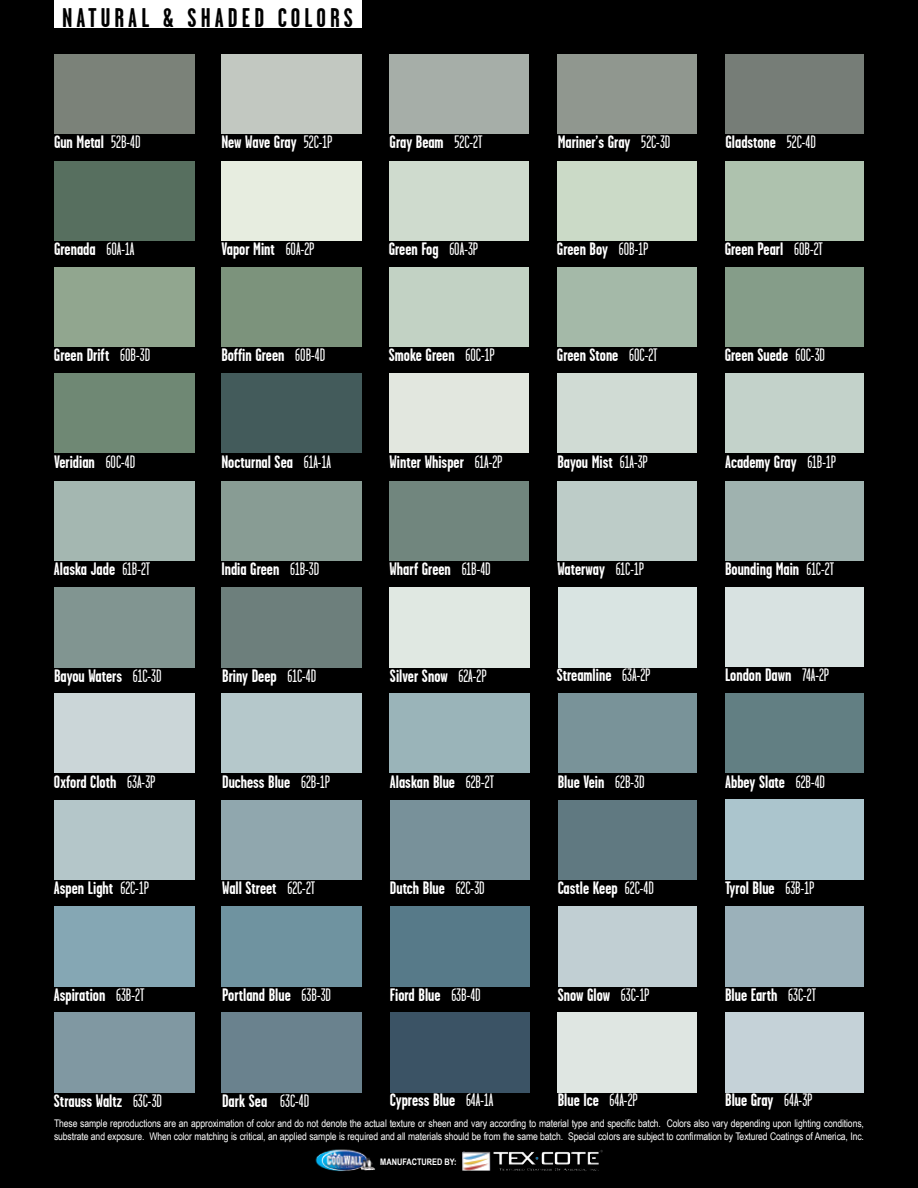
<style>
.page{position:relative;width:918px;height:1188px;background:#000}
.page>*{position:absolute;margin:0;border:0;box-sizing:border-box;transform-origin:0 0}
.t1{font:700 27px "Garage Gothic";letter-spacing:.15em;color:#000}
.t2{font:700 18px "Garage Gothic";color:#fff}
.t3{font:10.5px/12.6px "Arial Narrow";letter-spacing:-.01em;color:#fff}
.t4{font:700 9px "Arial Narrow";color:#fff}
.s1{font-weight:400}
</style>
<div class="page">
<img style="left:315px;top:1149px;width:60px;height:23px">
<img style="left:462px;top:1150px;width:141px;height:21px">
<div style="left:54px;top:0;width:308px;height:27px;background:#fff"></div>
<div style="left:221px;top:54px;width:141px;height:80px;background:#c2c8c1"></div>
<div style="left:221px;top:161px;width:141px;height:80px;background:#e7ede0"></div>
<div style="left:221px;top:267px;width:141px;height:80px;background:#7c937c"></div>
<div style="left:221px;top:373px;width:141px;height:80px;background:#435b5b"></div>
<div style="left:54px;top:481px;width:140px;height:79px;background:#a4b7b1"></div>
<div style="left:725px;top:481px;width:139px;height:79px;background:#9fb2af"></div>
<div style="left:725px;top:587px;width:139px;height:80px;background:#d8e2e1"></div>
<div style="left:725px;top:693px;width:139px;height:80px;background:#627f83"></div>
<div style="left:725px;top:800px;width:139px;height:80px;background:#abc5cd"></div>
<div style="left:558px;top:906px;width:139px;height:80px;background:#c1cfd3"></div>
<div style="left:390px;top:54px;width:139px;height:80px;background:#a6aea8"></div>
<div style="left:390px;top:161px;width:139px;height:80px;background:#cfdbce"></div>
<div style="left:390px;top:267px;width:139px;height:80px;background:#c2d2c4"></div>
<div style="left:390px;top:373px;width:139px;height:80px;background:#e2e7df"></div>
<div style="left:221px;top:481px;width:141px;height:79px;background:#889c94"></div>
<div style="left:54px;top:587px;width:140px;height:80px;background:#819591"></div>
<div style="left:54px;top:693px;width:140px;height:80px;background:#cbd6d8"></div>
<div style="left:54px;top:800px;width:140px;height:80px;background:#b4c6c9"></div>
<div style="left:54px;top:906px;width:140px;height:80px;background:#85a7b4"></div>
<div style="left:725px;top:906px;width:139px;height:80px;background:#9bb1ba"></div>
<div style="left:557px;top:54px;width:140px;height:80px;background:#90978f"></div>
<div style="left:557px;top:161px;width:140px;height:80px;background:#cbdac7"></div>
<div style="left:557px;top:267px;width:140px;height:80px;background:#a4b9a8"></div>
<div style="left:390px;top:481px;width:139px;height:79px;background:#71867e"></div>
<div style="left:221px;top:587px;width:141px;height:80px;background:#6d7f7c"></div>
<div style="left:221px;top:693px;width:141px;height:80px;background:#b5c8cb"></div>
<div style="left:221px;top:800px;width:141px;height:80px;background:#90a7ae"></div>
<div style="left:221px;top:906px;width:141px;height:80px;background:#6f93a0"></div>
<div style="left:54px;top:1012px;width:140px;height:80px;background:#8098a2"></div>
<div style="left:725px;top:54px;width:139px;height:80px;background:#767d77"></div>
<div style="left:725px;top:161px;width:139px;height:80px;background:#aec2ae"></div>
<div style="left:725px;top:267px;width:139px;height:80px;background:#859d89"></div>
<div style="left:557px;top:373px;width:140px;height:80px;background:#d0dbd4"></div>
<div style="left:557px;top:481px;width:140px;height:79px;background:#bdccc8"></div>
<div style="left:389px;top:587px;width:140px;height:80px;background:#e0e8e2"></div>
<div style="left:390px;top:693px;width:140px;height:80px;background:#9ab4b9"></div>
<div style="left:390px;top:800px;width:140px;height:80px;background:#78919a"></div>
<div style="left:390px;top:906px;width:140px;height:80px;background:#577a89"></div>
<div style="left:221px;top:1012px;width:141px;height:80px;background:#6a828e"></div>
<div style="left:54px;top:161px;width:140px;height:80px;background:#576f5f"></div>
<div style="left:54px;top:267px;width:140px;height:80px;background:#91a68f"></div>
<div style="left:54px;top:373px;width:140px;height:80px;background:#6f8874"></div>
<div style="left:725px;top:373px;width:139px;height:80px;background:#c3d2ca"></div>
<div style="left:558px;top:587px;width:139px;height:80px;background:#d9e4e2"></div>
<div style="left:558px;top:693px;width:139px;height:80px;background:#799399"></div>
<div style="left:558px;top:800px;width:139px;height:80px;background:#607981"></div>
<div style="left:390px;top:1012px;width:140px;height:80px;background:#3b5365"></div>
<div style="left:725px;top:1012px;width:139px;height:80px;background:#c5d2d8"></div>
<div style="left:557px;top:1012px;width:140px;height:80px;background:#dfe6e2"></div>
<div style="left:54px;top:54px;width:140px;height:80px;background:#7b8279"></div>
<h1 class="t1" style="left:62px;top:4px;width:293px">NATURAL &amp; SHADED COLORS</h1>
<p class="t2" style="left:54px;top:132px;width:88px">Gun Metal <span class="s1">52B-4D</span></p>
<p class="t2" style="left:221px;top:132px;width:113px">New Wave Gray <span class="s1">52C-1P</span></p>
<p class="t2" style="left:390px;top:132px;width:94px">Gray Beam <span class="s1">52C-2T</span></p>
<p class="t2" style="left:558px;top:132px;width:114px">Mariner’s Gray <span class="s1">52C-3D</span></p>
<p class="t2" style="left:726px;top:132px;width:92px">Gladstone <span class="s1">52C-4D</span></p>
<p class="t2" style="left:54px;top:239px;width:82px">Grenada <span class="s1">60A-1A</span></p>
<p class="t2" style="left:54px;top:346px;width:98px">Green Drift <span class="s1">60B-3D</span></p>
<p class="t2" style="left:221px;top:240px;width:95px">Vapor Mint <span class="s1">60A-2P</span></p>
<p class="t2" style="left:389px;top:240px;width:91px">Green Fog <span class="s1">60A-3P</span></p>
<p class="t2" style="left:557px;top:240px;width:93px">Green Boy <span class="s1">60B-1P</span></p>
<p class="t2" style="left:725px;top:240px;width:100px">Green Pearl <span class="s1">60B-2T</span></p>
<p class="t2" style="left:221px;top:346px;width:105px">Boffin Green <span class="s1">60B-4D</span></p>
<p class="t2" style="left:389px;top:346px;width:108px">Smoke Green <span class="s1">60C-1P</span></p>
<p class="t2" style="left:557px;top:346px;width:102px">Green Stone <span class="s1">60C-2T</span></p>
<p class="t2" style="left:725px;top:346px;width:102px">Green Suede <span class="s1">60C-3D</span></p>
<p class="t2" style="left:54px;top:452px;width:83px">Veridian <span class="s1">60C-4D</span></p>
<p class="t2" style="left:221px;top:452px;width:111px">Nocturnal Sea <span class="s1">61A-1A</span></p>
<p class="t2" style="left:390px;top:452px;width:115px">Winter Whisper <span class="s1">61A-2P</span></p>
<p class="t2" style="left:557px;top:452px;width:92px">Bayou Mist <span class="s1">61A-3P</span></p>
<p class="t2" style="left:725px;top:452px;width:113px">Academy Gray <span class="s1">61B-1P</span></p>
<p class="t2" style="left:54px;top:559px;width:98px">Alaska Jade <span class="s1">61B-2T</span></p>
<p class="t2" style="left:221px;top:559px;width:99px">India Green <span class="s1">61B-3D</span></p>
<p class="t2" style="left:390px;top:559px;width:103px">Wharf Green <span class="s1">61B-4D</span></p>
<p class="t2" style="left:557px;top:559px;width:88px">Waterway <span class="s1">61C-1P</span></p>
<p class="t2" style="left:725px;top:560px;width:110px">Bounding Main <span class="s1">61C-2T</span></p>
<p class="t2" style="left:54px;top:666px;width:109px">Bayou Waters <span class="s1">61C-3D</span></p>
<p class="t2" style="left:222px;top:666px;width:96px">Briny Deep <span class="s1">61C-4D</span></p>
<p class="t2" style="left:390px;top:666px;width:98px">Silver Snow <span class="s1">62A-2P</span></p>
<p class="t2" style="left:557px;top:665px;width:95px">Streamline <span class="s1">63A-2P</span></p>
<p class="t2" style="left:725px;top:666px;width:106px">London Dawn <span class="s1">74A-2P</span></p>
<p class="t2" style="left:54px;top:772px;width:103px">Oxford Cloth <span class="s1">63A-3P</span></p>
<p class="t2" style="left:222px;top:772px;width:109px">Duchess Blue <span class="s1">62B-1P</span></p>
<p class="t2" style="left:390px;top:772px;width:106px">Alaskan Blue <span class="s1">62B-2T</span></p>
<p class="t2" style="left:558px;top:772px;width:88px">Blue Vein <span class="s1">62B-3D</span></p>
<p class="t2" style="left:725px;top:772px;width:101px">Abbey Slate <span class="s1">62B-4D</span></p>
<p class="t2" style="left:54px;top:878px;width:97px">Aspen Light <span class="s1">62C-1P</span></p>
<p class="t2" style="left:222px;top:878px;width:94px">Wall Street <span class="s1">62C-2T</span></p>
<p class="t2" style="left:390px;top:878px;width:96px">Dutch Blue <span class="s1">62C-3D</span></p>
<p class="t2" style="left:558px;top:878px;width:98px">Castle Keep <span class="s1">62C-4D</span></p>
<p class="t2" style="left:725px;top:879px;width:91px">Tyrol Blue <span class="s1">63B-1P</span></p>
<p class="t2" style="left:54px;top:985px;width:92px">Aspiration <span class="s1">63B-2T</span></p>
<p class="t2" style="left:222px;top:985px;width:111px">Portland Blue <span class="s1">63B-3D</span></p>
<p class="t2" style="left:390px;top:985px;width:92px">Fiord Blue <span class="s1">63B-4D</span></p>
<p class="t2" style="left:558px;top:985px;width:93px">Snow Glow <span class="s1">63C-1P</span></p>
<p class="t2" style="left:725px;top:985px;width:92px">Blue Earth <span class="s1">63C-2T</span></p>
<p class="t2" style="left:54px;top:1091px;width:110px">Strauss Waltz <span class="s1">63C-3D</span></p>
<p class="t2" style="left:222px;top:1091px;width:89px">Dark Sea <span class="s1">63C-4D</span></p>
<p class="t2" style="left:390px;top:1091px;width:105px">Cypress Blue <span class="s1">64A-1A</span></p>
<p class="t2" style="left:558px;top:1091px;width:82px">Blue Ice <span class="s1">64A-2P</span></p>
<p class="t2" style="left:725px;top:1091px;width:89px">Blue Gray <span class="s1">64A-3P</span></p>
<p class="t3" style="left:54px;top:1117px;width:811px">These sample reproductions are an approximation of color and do not denote the actual texture or sheen and vary according to material type and specific batch. Colors also vary depending upon lighting conditions, substrate and exposure. When color matching is critical, an applied sample is required and all materials should be from the same batch. Special colors are subject to confirmation by Textured Coatings of America, Inc.</p>
<p class="t4" style="left:380px;top:1157px;width:78px">MANUFACTURED BY:</p>
</div>
